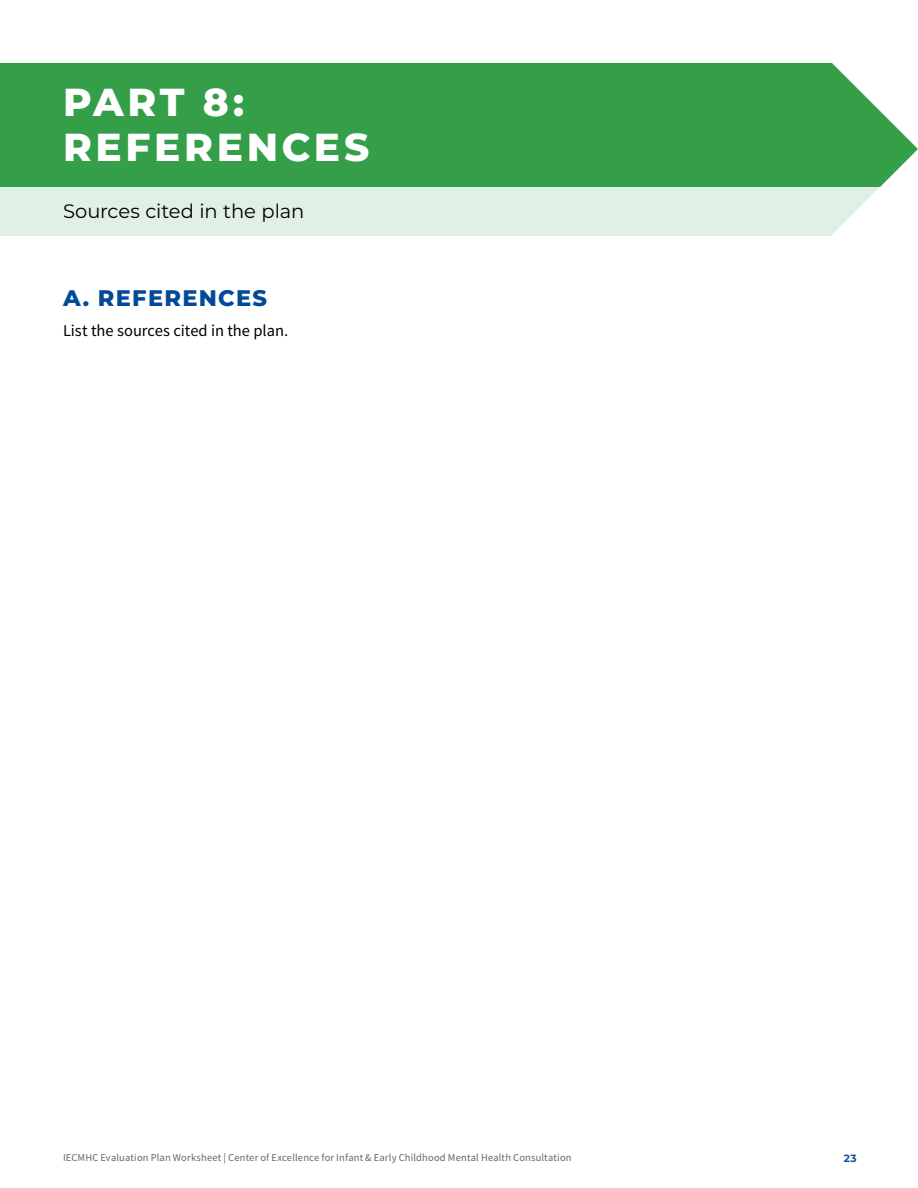
<style>
.page{position:relative;width:918px;height:1188px;background:#fff}
.page>*{position:absolute;margin:0;border:0;box-sizing:border-box;transform-origin:0 0}
.H1_-_Section_Header{font:100 39px/45px "Montserrat";letter-spacing:.095em;color:#fff}
.H3_-_Box_Header{font:100 22.5px "Montserrat";letter-spacing:.055em;color:#004a98}
.H2_-_Section_Descrip{font:19.5px "Montserrat";letter-spacing:-.005em;color:#000}
.Body_-_Span{font:16.5px "Source Sans Variable";color:#000}
.t1{font:10.5px "Source Sans Variable";letter-spacing:.015em;color:#666}
.t2{font:100 10.5px "Montserrat";color:#174f99}
</style>
<div class="page">
<div style="left:0;top:186px;width:918px;height:50px;background:#e1f0e4"></div>
<div style="left:0;top:63px;width:918px;height:123px;background:#349e49"></div>
<svg style="left:831px;top:63px;width:87px;height:173px"></svg>
<h1 class="H1_-_Section_Header" style="left:63px;top:78px;width:308px">PART 8:<br>REFERENCES</h1>
<h2 class="H2_-_Section_Descrip" style="left:63px;top:198px;width:243px">Sources cited in the plan</h2>
<h3 class="H3_-_Box_Header" style="left:63px;top:283px;width:206px">A. REFERENCES</h3>
<p class="Body_-_Span" style="left:63px;top:320px;width:227px">List the sources cited in the plan.</p>
<p class="t1" style="left:63px;top:1152px;width:510px">IECMHC Evaluation Plan Worksheet | Center of Excellence for Infant &amp; Early Childhood Mental Health Consultation</p>
<p class="t2" style="left:844px;top:1151px;width:14px">23</p>
</div>
